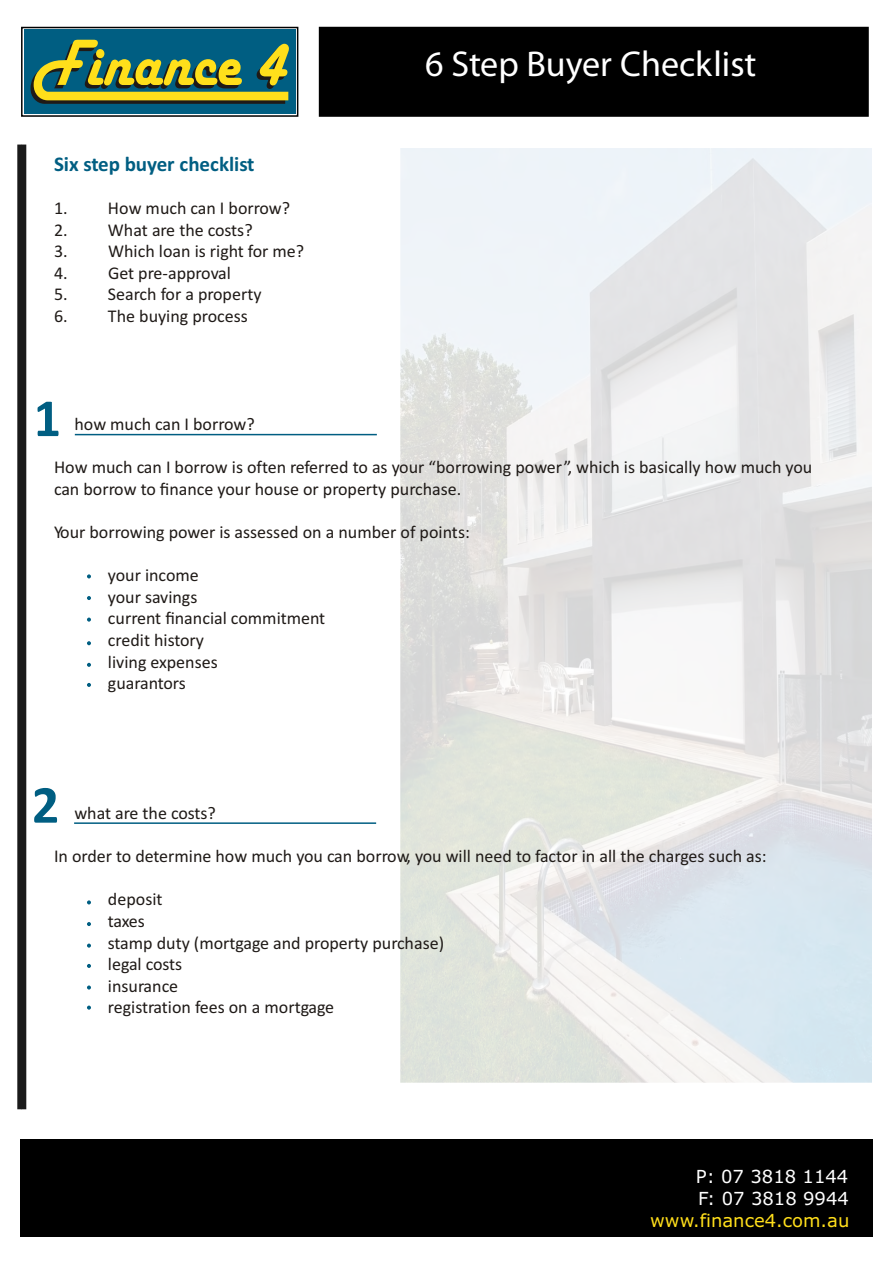
<style>
.page{position:relative;width:893px;height:1263px;background:#fff}
.page>*{position:absolute;margin:0;border:0;box-sizing:border-box;transform-origin:0 0}
.t1{font:700 54px "Calibri";color:#005e82}
.t2{font:36px "Myriad Pro";color:#fff}
.t3{font:700 21px "Calibri";color:#005e82}
.t4{font:18px/21.6px "Calibri";color:#1f1a17}
.t5{font:18px/21.6px "Verdana";color:#fff}
.t6{font:18px "Verdana";color:#ffdf1b}
</style>
<div class="page">
<div style="left:20px;top:1139px;width:852px;height:98px;background:#000"></div>
<div style="left:319px;top:27px;width:550px;height:90px;background:#000;border:2px solid #000"></div>
<svg style="left:21px;top:27px;width:277px;height:90px"></svg>
<div style="left:24px;top:30px;width:272px;height:84px;background:#005e82"></div>
<svg style="left:31px;top:40px;width:258px;height:64px"></svg>
<img style="left:400px;top:148px;width:471px;height:934px">
<div style="left:17px;top:145px;width:9px;height:964px;background:#1a1a1a"></div>
<hr style="left:75px;top:434px;width:302px;height:1px;background:#005e82">
<hr style="left:74px;top:822px;width:302px;height:2px;background:#005e82">
<svg style="left:87px;top:574px;width:4px;height:4px"></svg>
<svg style="left:87px;top:596px;width:4px;height:4px"></svg>
<svg style="left:87px;top:618px;width:4px;height:4px"></svg>
<svg style="left:87px;top:641px;width:4px;height:4px"></svg>
<svg style="left:87px;top:683px;width:4px;height:4px"></svg>
<svg style="left:87px;top:663px;width:4px;height:4px"></svg>
<svg style="left:87px;top:900px;width:4px;height:4px"></svg>
<svg style="left:87px;top:922px;width:4px;height:4px"></svg>
<svg style="left:87px;top:943px;width:4px;height:5px"></svg>
<svg style="left:87px;top:964px;width:4px;height:4px"></svg>
<svg style="left:87px;top:1005px;width:4px;height:5px"></svg>
<svg style="left:87px;top:985px;width:4px;height:4px"></svg>
<p class="t3" style="left:54px;top:155px;width:202px">Six step buyer checklist</p>
<p class="t4" style="left:54px;top:199px;width:238px">1. How much can I borrow?</p>
<p class="t4" style="left:54px;top:220px;width:200px">2. What are the costs?</p>
<p class="t4" style="left:54px;top:242px;width:252px">3. Which loan is right for me?</p>
<p class="t4" style="left:54px;top:263px;width:178px">4. Get pre-approval</p>
<p class="t4" style="left:54px;top:285px;width:209px">5. Search for a property</p>
<p class="t4" style="left:54px;top:307px;width:195px">6. The buying process</p>
<h2 class="t2" style="left:425px;top:49px;width:333px">6 Step Buyer Checklist</h2>
<h1 class="t1" style="left:34px;top:396px;width:29px">1</h1>
<p class="t4" style="left:74px;top:415px;width:182px">how much can I borrow?</p>
<p class="t4" style="left:54px;top:458px;width:760px">How much can I borrow is often referred to as your “borrowing power”, which is basically how much you can borrow to finance your house or property purchase.</p>
<p class="t4" style="left:54px;top:523px;width:417px">Your borrowing power is assessed on a number of points:</p>
<p class="t4" style="left:108px;top:566px;width:219px">your income<br>your savings<br>current financial commitment credit history<br>living expenses<br>guarantors</p>
<h1 class="t1" style="left:32px;top:782px;width:29px">2</h1>
<p class="t4" style="left:74px;top:803px;width:143px">what are the costs?</p>
<p class="t4" style="left:54px;top:847px;width:714px">In order to determine how much you can borrow, you will need to factor in all the charges such as:</p>
<p class="t4" style="left:108px;top:890px;width:338px">deposit<br>taxes<br>stamp duty (mortgage and property purchase) legal costs<br>insurance<br>registration fees on a mortgage</p>
<p class="t5" style="left:696px;top:1167px;width:155px">P: 07 3818 1144<br>F: 07 3818 9944</p>
<p class="t6" style="left:650px;top:1213px;width:201px">www.finance4.com.au</p>
</div>
